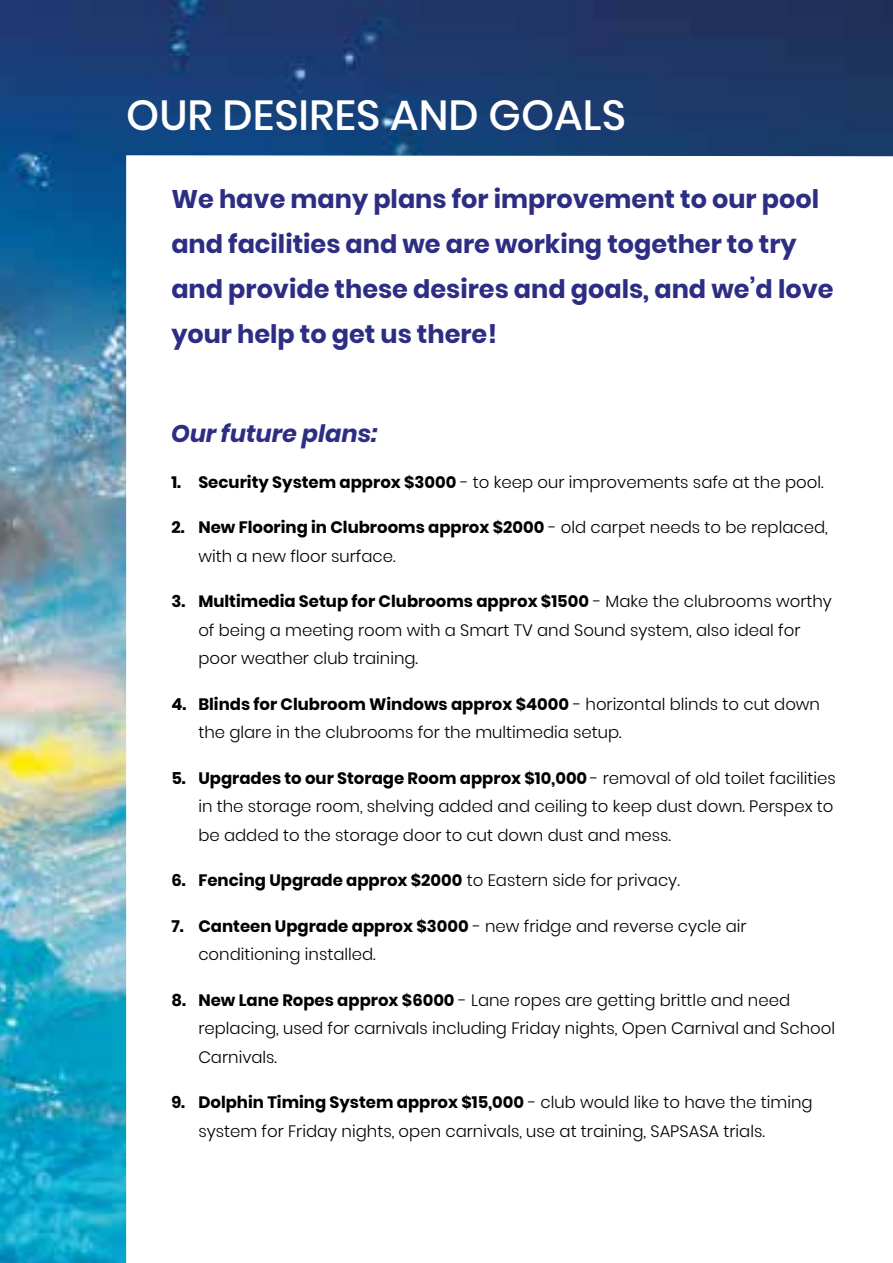
<style>
.page{position:relative;width:893px;height:1263px;background:#fff}
.page>*{position:absolute;margin:0;border:0;box-sizing:border-box;transform-origin:0 0}
.t1{font:500 42px "Poppins";color:#fff}
.t2{font:700 25.5px/45px "Poppins";color:#2d2e83}
.t3{font:italic 700 24px "Poppins";color:#2d2e83}
.t4{font:300 16.5px/28.5px "Poppins";color:#000}
.t5{font:700 16.5px "Poppins";color:#000}
.s1{font-weight:700}
.s2{font-weight:300}
</style>
<div class="page">
<img style="left:0;top:0;width:893px;height:1263px">
<h1 class="t1" style="left:126px;top:90px;width:501px">OUR DESIRES AND GOALS</h1>
<h2 class="t2" style="left:171px;top:177px;width:664px">We have many plans for improvement to our pool and facilities and we are working together to try and provide these desires and goals, and we’d love your help to get us there!</h2>
<h3 class="t3" style="left:171px;top:420px;width:208px">Our future plans:</h3>
<p class="t4" style="left:171px;top:468px;width:654px"><span class="s1">1. Security System approx $3000</span> - to keep our improvements safe at the pool.</p>
<p class="t4" style="left:198px;top:513px;width:631px;text-indent:-27px"><span class="s1">2. New Flooring in Clubrooms approx $2000</span> - old carpet needs to be replaced, with a new floor surface.</p>
<p class="t4" style="left:198px;top:587px;width:635px;text-indent:-27px"><span class="s1">3. Multimedia Setup for Clubrooms approx $1500</span> - Make the clubrooms worthy of being a meeting room with a Smart TV and Sound system, also ideal for poor weather club training.</p>
<p class="t4" style="left:198px;top:690px;width:623px;text-indent:-27px"><span class="s1">4. Blinds for Clubroom Windows approx $4000</span> - horizontal blinds to cut down the glare in the clubrooms for the multimedia setup.</p>
<p class="t4" style="left:198px;top:764px;width:639px;text-indent:-27px"><span class="s1">5. Upgrades to our Storage Room approx $10,000</span> - removal of old toilet facilities in the storage room, shelving added and ceiling to keep dust down. Perspex to be added to the storage door to cut down dust and mess.</p>
<p class="t5" style="left:171px;top:871px;width:510px">6. Fencing Upgrade approx $2000 <span class="s2">to Eastern side for privacy.</span></p>
<p class="t4" style="left:198px;top:912px;width:550px;text-indent:-27px"><span class="s1">7. Canteen Upgrade approx $3000</span> - new fridge and reverse cycle air conditioning installed.</p>
<p class="t4" style="left:198px;top:986px;width:638px;text-indent:-27px"><span class="s1">8. New Lane Ropes approx $6000</span> - Lane ropes are getting brittle and need replacing, used for carnivals including Friday nights, Open Carnival and School<br>Carnivals.</p>
<p class="t4" style="left:198px;top:1088px;width:616px;text-indent:-27px"><span class="s1">9. Dolphin Timing System approx $15,000</span> - club would like to have the timing system for Friday nights, open carnivals, use at training, SAPSASA trials.</p>
</div>
